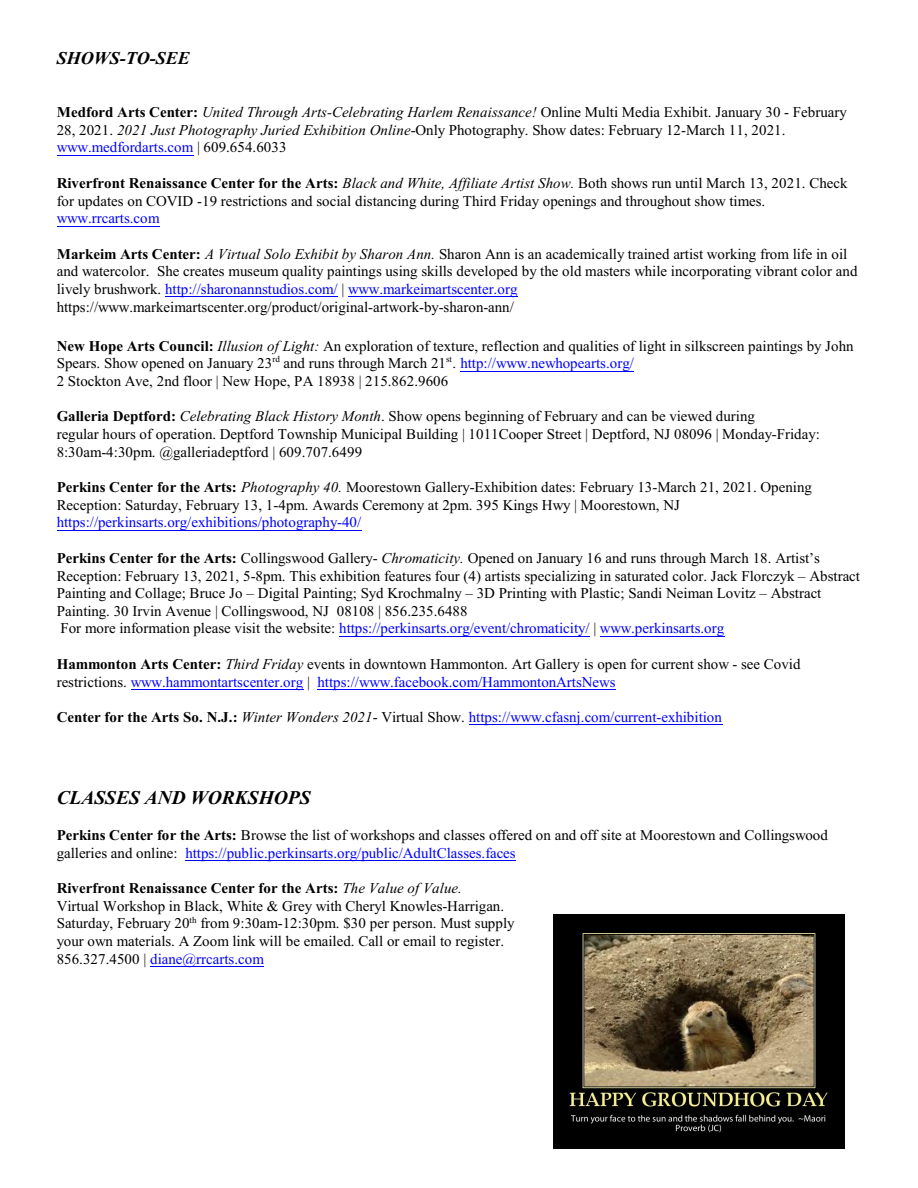
<style>
.page{position:relative;width:918px;height:1188px;background:#fff}
.page>*{position:absolute;margin:0;border:0;box-sizing:border-box;transform-origin:0 0}
.t1{font:italic 700 19.5px "Times New Roman";color:#000}
.t2{font:italic 700 18px "Times New Roman";color:#000}
.t3{font:15px/17.7px "Times New Roman";color:#000}
.t4{font:15px "Times New Roman";color:#00f}
.s1{font-weight:700}
.s2{font-style:italic}
.s3{color:#00f}
.s4{font-weight:700;color:#000}
.s5{font-style:italic;color:#000}
.s6{color:#000}
</style>
<div class="page">
<img style="left:554px;top:914px;width:290px;height:234px">
<hr style="left:57px;top:155px;width:136px;height:1px;background:#00f">
<hr style="left:57px;top:226px;width:102px;height:1px;background:#00f">
<hr style="left:165px;top:296px;width:173px;height:1px;background:#00f">
<hr style="left:348px;top:296px;width:170px;height:1px;background:#00f">
<hr style="left:460px;top:371px;width:174px;height:1px;background:#00f">
<hr style="left:57px;top:530px;width:304px;height:1px;background:#00f">
<hr style="left:339px;top:636px;width:251px;height:1px;background:#00f">
<hr style="left:600px;top:636px;width:124px;height:1px;background:#00f">
<hr style="left:131px;top:689px;width:172px;height:1px;background:#00f">
<hr style="left:318px;top:689px;width:298px;height:1px;background:#00f">
<hr style="left:469px;top:724px;width:253px;height:1px;background:#00f">
<hr style="left:185px;top:860px;width:331px;height:1px;background:#00f">
<hr style="left:150px;top:966px;width:114px;height:1px;background:#00f">
<p class="t2" style="left:57px;top:52px;width:135px">SHOWS-TO-SEE</p>
<p class="t3" style="left:57px;top:105px;width:792px"><span class="s1">Medford Arts Center:</span> <span class="s2">United Through Arts-Celebrating Harlem Renaissance!</span> Online Multi Media Exhibit. January 30 - February<br>28, 2021. <span class="s2">2021 Just Photography Juried Exhibition Online</span>-Only Photography. Show dates: February 12-March 11, 2021. <span class="s3">www.medfordarts.com</span> | 609.654.6033</p>
<p class="t3" style="left:57px;top:175px;width:792px"><span class="s1">Riverfront Renaissance Center for the Arts:</span> <span class="s2">Black and White, Affiliate Artist Show.</span> Both shows run until March 13, 2021. Check for updates on COVID -19 restrictions and social distancing during Third Friday openings and throughout show times.</p>
<p class="t4" style="left:57px;top:213px;width:105px">www.rrcarts.com</p>
<p class="t3" style="left:57px;top:246px;width:802px"><span class="s1">Markeim Arts Center:</span> <span class="s2">A Virtual Solo Exhibit by Sharon Ann.</span> Sharon Ann is an academically trained artist working from life in oil and watercolor. She creates museum quality paintings using skills developed by the old masters while incorporating vibrant color and lively brushwork. <span class="s3">http://sharonannstudios.com/</span> | <span class="s3">www.markeimartscenter.org </span>https://www.markeimartscenter.org/product/original-artwork-by-sharon-ann/</p>
<p class="t3" style="left:57px;top:338px;width:798px"><span class="s1">New Hope Arts Council:</span> <span class="s2">Illusion of Light:</span> An exploration of texture, reflection and qualities of light in silkscreen paintings by John<br>Spears. Show opened on January 23<sup>rd</sup> and runs through March 21<sup>st</sup>. <span class="s3">http://www.newhopearts.org/<br></span>2 Stockton Ave, 2nd floor | New Hope, PA 18938 | 215.862.9606</p>
<p class="t3" style="left:57px;top:409px;width:765px"><span class="s1">Galleria Deptford:</span> <span class="s2">Celebrating Black History Month</span>. Show opens beginning of February and can be viewed during<br>regular hours of operation. Deptford Township Municipal Building | 1011Cooper Street | Deptford, NJ 08096 | Monday-Friday:<br>8:30am-4:30pm. @galleriadeptford | 609.707.6499</p>
<p class="t3" style="left:57px;top:480px;width:757px"><span class="s1">Perkins Center for the Arts:</span> <span class="s2">Photography 40.</span> Moorestown Gallery-Exhibition dates: February 13-March 21, 2021. Opening<br>Reception: Saturday, February 13, 1-4pm. Awards Ceremony at 2pm. 395 Kings Hwy | Moorestown, NJ</p>
<p class="t4" style="left:57px;top:517px;width:306px">https://perkinsarts.org/exhibitions/photography-40/</p>
<p class="t3" style="left:57px;top:550px;width:805px"><span class="s1">Perkins Center for the Arts:</span> Collingswood Gallery- <span class="s2">Chromaticity.</span> Opened on January 16 and runs through March 18. Artist’s Reception: February 13, 2021, 5-8pm. This exhibition features four (4) artists specializing in saturated color. Jack Florczyk – Abstract Painting and Collage; Bruce Jo – Digital Painting; Syd Krochmalny – 3D Printing with Plastic; Sandi Neiman Lovitz – Abstract Painting. 30 Irvin Avenue | Collingswood, NJ 08108 | 856.235.6488<br>For more information please visit the website: <span class="s3">https://perkinsarts.org/event/chromaticity/</span> | <span class="s3">www.perkinsarts.org</span></p>
<p class="t3" style="left:57px;top:656px;width:745px"><span class="s1">Hammonton Arts Center:</span> <span class="s2">Third Friday</span> events in downtown Hammonton. Art Gallery is open for current show - see Covid restrictions. <span class="s3">www.hammontartscenter.org</span> | <span class="s3">https://www.facebook.com/HammontonArtsNews</span></p>
<p class="t4" style="left:57px;top:712px;width:667px"><span class="s4">Center for the Arts So. N.J.:</span> <span class="s5">Winter Wonders 2021</span><span class="s6">- Virtual Show.</span> https://www.cfasnj.com/current-exhibition</p>
<h1 class="t1" style="left:57px;top:791px;width:255px">CLASSES AND WORKSHOPS</h1>
<p class="t3" style="left:57px;top:828px;width:773px"><span class="s1">Perkins Center for the Arts:</span> Browse the list of workshops and classes offered on and off site at Moorestown and Collingswood galleries and online: <span class="s3">https://public.perkinsarts.org/public/AdultClasses.faces</span></p>
<p class="t3" style="left:57px;top:881px;width:460px"><span class="s1">Riverfront Renaissance Center for the Arts:</span> <span class="s2">The Value of Value.<br></span>Virtual Workshop in Black, White &amp; Grey with Cheryl Knowles-Harrigan.<br>Saturday, February 20<sup>th</sup> from 9:30am-12:30pm. $30 per person. Must supply your own materials. A Zoom link will be emailed. Call or email to register.<br>856.327.4500 | <span class="s3">diane@rrcarts.com</span></p>
</div>
